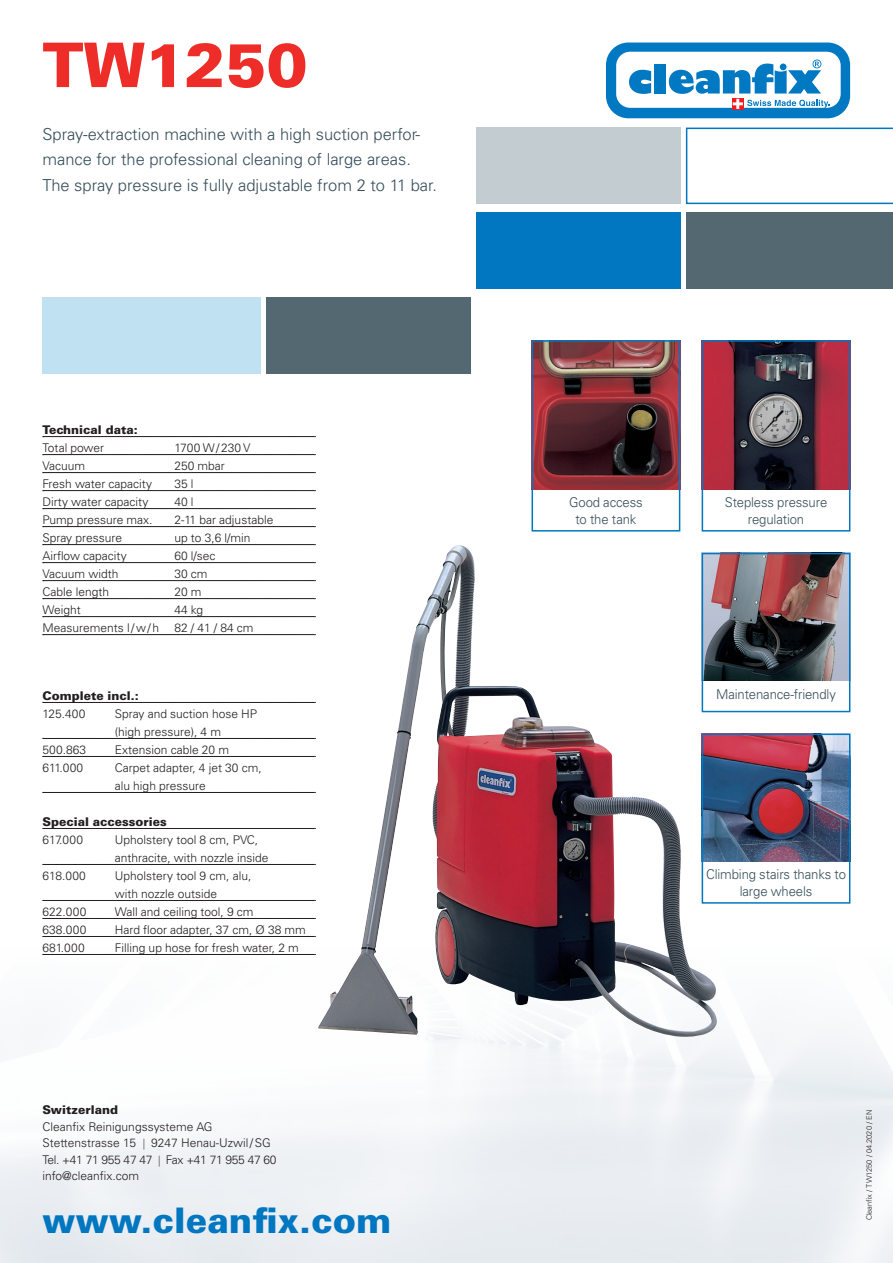
<style>
.page{position:relative;width:893px;height:1263px;background:#fff}
.page>*{position:absolute;margin:0;border:0;box-sizing:border-box;transform-origin:0 0}
.t1{font:900 61.5px "Univers LT Std";color:#ee2d28}
.t2{font:900 35.25px "Univers LT Std";color:#0077c0}
.t3{font:300 16.5px/25.5px "Univers LT Std";color:#364d59}
.t4{font:300 13.5px/16.2px "Univers LT Std";letter-spacing:-.01em;color:#364d59;text-align:center}
.t5{font:300 12px/18px "Univers LT Std";color:#231f20}
.t6{font:900 12px "Univers LT Std";color:#231f20}
.t7{font:300 7.5px "Univers LT Std";color:#231f20}
</style>
<div class="page">
<div style="left:476px;top:213px;width:204px;height:76px;background:#0077c0"></div>
<div style="left:476px;top:128px;width:204px;height:76px;background:#c3ccd1"></div>
<svg style="left:606px;top:43px;width:244px;height:75px"></svg>
<div style="left:686px;top:213px;width:207px;height:76px;background:#546872"></div>
<svg style="left:686px;top:128px;width:207px;height:76px"></svg>
<div style="left:267px;top:298px;width:204px;height:76px;background:#546872"></div>
<div style="left:43px;top:298px;width:218px;height:76px;background:#c0e1f2"></div>
<img style="left:0;top:763px;width:893px;height:500px">
<img style="left:534px;top:343px;width:143px;height:146px">
<img style="left:705px;top:556px;width:142px;height:124px">
<img style="left:705px;top:736px;width:142px;height:125px">
<img style="left:705px;top:343px;width:142px;height:146px">
<div style="left:702px;top:733px;width:148px;height:171px;border:2px solid #0077c0"></div>
<img style="left:318px;top:545px;width:265px;height:490px">
<div style="left:531px;top:340px;width:149px;height:191px;border:2px solid #0077c0"></div>
<div style="left:702px;top:340px;width:148px;height:191px;border:2px solid #0077c0"></div>
<div style="left:702px;top:553px;width:148px;height:159px;border:2px solid #0077c0"></div>
<svg style="left:43px;top:436px;width:272px;height:1px"></svg>
<svg style="left:43px;top:454px;width:272px;height:1px"></svg>
<svg style="left:43px;top:472px;width:272px;height:1px"></svg>
<svg style="left:43px;top:490px;width:272px;height:1px"></svg>
<svg style="left:43px;top:508px;width:272px;height:1px"></svg>
<svg style="left:43px;top:526px;width:272px;height:1px"></svg>
<svg style="left:43px;top:544px;width:272px;height:1px"></svg>
<svg style="left:43px;top:562px;width:272px;height:1px"></svg>
<svg style="left:43px;top:580px;width:272px;height:1px"></svg>
<svg style="left:43px;top:598px;width:272px;height:1px"></svg>
<svg style="left:43px;top:616px;width:272px;height:1px"></svg>
<svg style="left:43px;top:634px;width:272px;height:1px"></svg>
<svg style="left:43px;top:702px;width:272px;height:1px"></svg>
<svg style="left:43px;top:738px;width:272px;height:1px"></svg>
<svg style="left:43px;top:756px;width:272px;height:1px"></svg>
<svg style="left:43px;top:792px;width:272px;height:1px"></svg>
<svg style="left:43px;top:828px;width:272px;height:1px"></svg>
<svg style="left:43px;top:864px;width:272px;height:1px"></svg>
<svg style="left:43px;top:900px;width:272px;height:1px"></svg>
<svg style="left:43px;top:918px;width:272px;height:1px"></svg>
<svg style="left:43px;top:936px;width:272px;height:1px"></svg>
<svg style="left:43px;top:954px;width:272px;height:1px"></svg>
<h1 class="t1" style="left:43px;top:26px;width:267px">TW1250</h1>
<h3 class="t3" style="left:43px;top:121px;width:396px">Spray-extraction machine with a high suction perfor&shy;mance for the professional cleaning of large areas.<br>The spray pressure is fully adjustable from 2 to 11 bar.</h3>
<p class="t6" style="left:43px;top:422px;width:97px">Technical data:</p>
<p class="t5" style="left:43px;top:439px;width:63px">Total power</p>
<p class="t5" style="left:174px;top:439px;width:78px">1700 W/230 V</p>
<p class="t5" style="left:43px;top:457px;width:44px">Vacuum</p>
<p class="t5" style="left:174px;top:457px;width:52px">250 mbar</p>
<p class="t5" style="left:43px;top:475px;width:111px">Fresh water capacity</p>
<p class="t5" style="left:174px;top:475px;width:21px">35 l</p>
<p class="t5" style="left:43px;top:493px;width:107px">Dirty water capacity</p>
<p class="t5" style="left:174px;top:493px;width:21px">40 l</p>
<p class="t5" style="left:43px;top:511px;width:112px">Pump pressure max.</p>
<p class="t5" style="left:174px;top:511px;width:101px">2-11 bar adjustable</p>
<p class="t5" style="left:43px;top:529px;width:81px">Spray pressure</p>
<p class="t5" style="left:174px;top:529px;width:78px">up to 3,6 l/min</p>
<p class="t5" style="left:43px;top:547px;width:86px">Airflow capacity</p>
<p class="t5" style="left:174px;top:547px;width:43px">60 l/sec</p>
<p class="t5" style="left:43px;top:565px;width:77px">Vacuum width</p>
<p class="t5" style="left:174px;top:565px;width:35px">30 cm</p>
<p class="t5" style="left:43px;top:583px;width:68px">Cable length</p>
<p class="t5" style="left:174px;top:583px;width:29px">20 m</p>
<p class="t5" style="left:43px;top:601px;width:40px">Weight</p>
<p class="t5" style="left:174px;top:601px;width:30px">44 kg</p>
<p class="t5" style="left:43px;top:619px;width:118px">Measurements l/w/h</p>
<p class="t5" style="left:174px;top:619px;width:81px">82 / 41 / 84 cm</p>
<p class="t6" style="left:43px;top:688px;width:98px">Complete incl.:</p>
<p class="t5" style="left:43px;top:704px;width:45px">125.400</p>
<p class="t5" style="left:115px;top:704px;width:144px">Spray and suction hose HP (high pressure), 4 m</p>
<p class="t5" style="left:43px;top:740px;width:45px">500.863</p>
<p class="t5" style="left:115px;top:740px;width:116px">Extension cable 20 m</p>
<p class="t5" style="left:43px;top:758px;width:42px">611.000</p>
<p class="t5" style="left:115px;top:758px;width:148px">Carpet adapter, 4 jet 30 cm, alu high pressure</p>
<p class="t6" style="left:43px;top:814px;width:126px">Special accessories</p>
<p class="t5" style="left:43px;top:830px;width:42px">617.000</p>
<p class="t5" style="left:115px;top:830px;width:155px">Upholstery tool 8 cm, PVC, anthracite, with nozzle inside</p>
<p class="t5" style="left:43px;top:866px;width:45px">618.000</p>
<p class="t5" style="left:115px;top:866px;width:138px">Upholstery tool 9 cm, alu, with nozzle outside</p>
<p class="t5" style="left:43px;top:902px;width:45px">622.000</p>
<p class="t5" style="left:115px;top:902px;width:140px">Wall and ceiling tool, 9 cm</p>
<p class="t5" style="left:43px;top:920px;width:45px">638.000</p>
<p class="t5" style="left:115px;top:920px;width:193px">Hard floor adapter, 37 cm, Ø 38 mm</p>
<p class="t5" style="left:43px;top:938px;width:44px">681.000</p>
<p class="t5" style="left:115px;top:938px;width:186px">Filling up hose for fresh water, 2 m</p>
<p class="t6" style="left:43px;top:1102px;width:77px">Switzerland</p>
<p class="t5" style="left:43px;top:1118px;width:171px;line-height:16.5px">Cleanfix Reinigungssysteme AG<br>Stettenstrasse 15</p>
<p class="t5" style="left:43px;top:1135px;width:235px;line-height:16.5px;text-indent:109px">9247 Henau-Uzwil/SG<br>Tel. +41 71 955 47 47 Fax +41 71 955 47 60 info@cleanfix.com</p>
<h2 class="t2" style="left:43px;top:1198px;width:350px">www.cleanfix.com</h2>
<p class="t4" style="left:569px;top:494px;width:75px">Good access to the tank</p>
<p class="t4" style="left:725px;top:494px;width:104px">Stepless pressure regulation</p>
<p class="t4" style="left:716px;top:686px;width:121px">Maintenance-friendly</p>
<p class="t4" style="left:706px;top:866px;width:141px">Climbing stairs thanks to large wheels</p>
<p class="t7" style="left:864px;top:1220px;width:112px;rotate:-90deg">Cleanfix / TW1250 / 04.2020 / EN</p>
</div>
